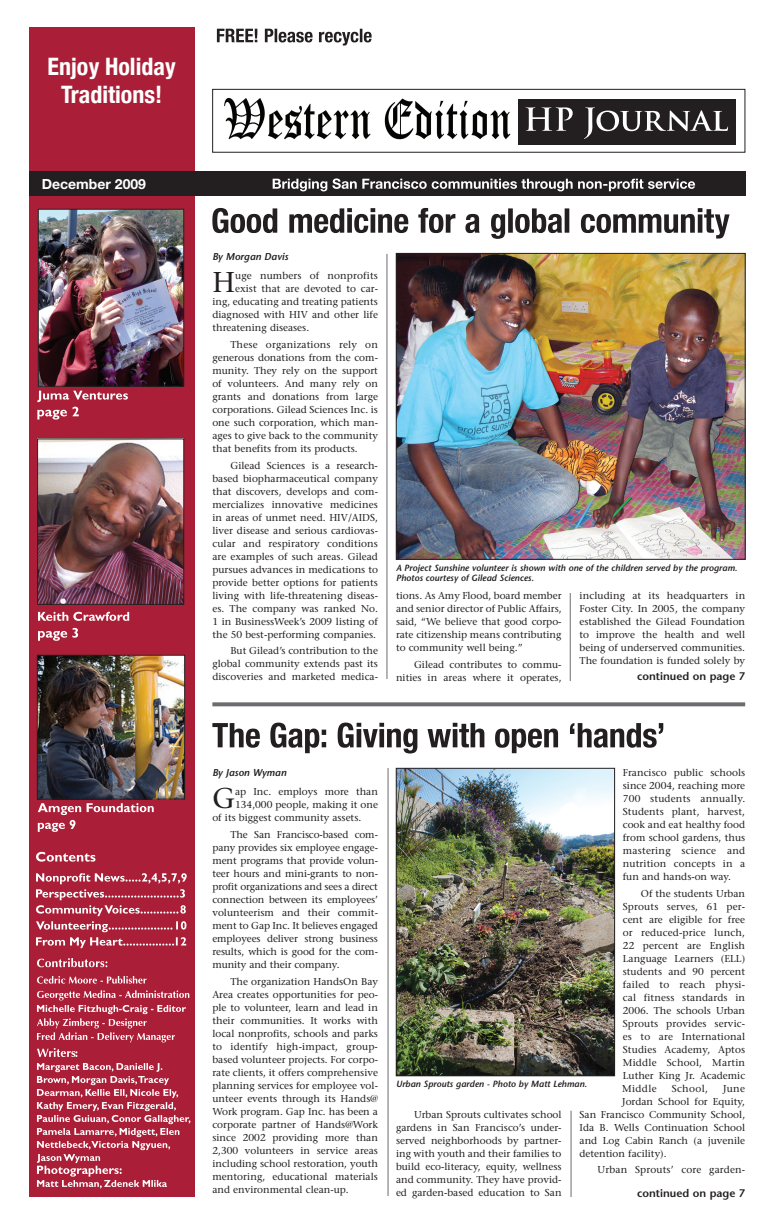
<style>
.page{position:relative;width:774px;height:1224px;background:#fff}
.page>*{position:absolute;margin:0;border:0;box-sizing:border-box;transform-origin:0 0}
.t1{font:28.6px "Stone Serif";color:#231f20}
.t2{font:700 condensed 24px/28px "Helvetica Neue";color:#fff;text-align:center}
.t3{font:700 condensed 22px "Helvetica Neue";color:#fff}
.t4{font:700 14px "Helvetica Neue";color:#fff}
.t5{font:600 11px "Stone Sans";color:#231f20}
.t6{font:10px/13px "Stone Serif";color:#231f20;text-align:justify}
.t7{font:italic 600 10px "Stone Sans";color:#231f20}
.t8{font:italic 600 9px/10px "Stone Sans";color:#231f20}
</style>
<div class="page">
<hr style="left:388px;top:768px;width:1px;height:428px;background:#6c6d70">
<svg style="left:212px;top:702px;width:533px;height:4px;background:#78797c"></svg>
<hr style="left:571px;top:1111px;width:1px;height:86px;background:#6c6d70">
<div style="left:29px;top:27px;width:165px;height:1170px;background:#aa1f37"></div>
<svg style="left:38px;top:612px;width:91px;height:9px"></svg>
<svg style="left:38px;top:628px;width:40px;height:13px"></svg>
<img style="left:39px;top:657px;width:144px;height:140px">
<div style="left:37px;top:655px;width:148px;height:144px;border:1px solid #231f20"></div>
<svg style="left:37px;top:958px;width:70px;height:9px"></svg>
<svg style="left:37px;top:976px;width:110px;height:8px"></svg>
<svg style="left:37px;top:990px;width:152px;height:67px"></svg>
<svg style="left:37px;top:1063px;width:153px;height:126px"></svg>
<div style="left:29px;top:171px;width:716px;height:25px;background:#231f20"></div>
<svg style="left:273px;top:178px;width:422px;height:13px"></svg>
<img style="left:39px;top:441px;width:143px;height:162px">
<div style="left:37px;top:439px;width:147px;height:166px;border:1px solid #231f20"></div>
<svg style="left:38px;top:803px;width:116px;height:29px"></svg>
<img style="left:40px;top:211px;width:142px;height:174px">
<div style="left:38px;top:209px;width:146px;height:178px;border:1px solid #231f20"></div>
<svg style="left:217px;top:29px;width:155px;height:17px"></svg>
<img style="left:223px;top:88px;width:302px;height:65px">
<div style="left:212px;top:89px;width:533px;height:63px;border:1px solid #231f20"></div>
<div style="left:518px;top:99px;width:218px;height:46px;background:#231f20"></div>
<svg style="left:526px;top:107px;width:47px;height:24px"></svg>
<svg style="left:584px;top:107px;width:144px;height:32px"></svg>
<svg style="left:37px;top:391px;width:91px;height:29px"></svg>
<svg style="left:212px;top:723px;width:451px;height:31px"></svg>
<img style="left:398px;top:770px;width:215px;height:304px">
<div style="left:396px;top:768px;width:219px;height:308px;border:1px solid #231f20"></div>
<hr style="left:387px;top:254px;width:1px;height:425px;background:#6c6d70">
<hr style="left:570px;top:593px;width:1px;height:88px;background:#6c6d70">
<img style="left:398px;top:255px;width:345px;height:303px">
<div style="left:396px;top:253px;width:349px;height:307px;border:1px solid #231f20"></div>
<svg style="left:212px;top:208px;width:518px;height:31px"></svg>
<svg style="left:36px;top:852px;width:59px;height:10px"></svg>
<svg style="left:36px;top:873px;width:151px;height:75px"></svg>
<h2 class="t2" style="left:48px;top:52px;width:130px">Enjoy Holiday<br>Traditions!</h2>
<h3 class="t3" style="left:55px;top:73px;width:120px">Have a Happy</h3>
<h3 class="t4" style="left:42px;top:175px;width:106px">December 2009</h3>
<p class="t7" style="left:212px;top:250px;width:77px">By Morgan Davis</p>
<h1 class="t1" style="left:212px;top:265px;width:24px">H</h1>
<p class="t6" style="left:235px;top:269px;width:144px">uge numbers of nonprofits</p>
<p class="t6" style="left:235px;top:282px;width:144px">exist that are devoted to car-</p>
<p class="t6" style="left:212px;top:295px;width:167px">ing, educating and treating patients</p>
<p class="t6" style="left:212px;top:308px;width:167px">diagnosed with HIV and other life</p>
<p class="t6" style="left:212px;top:321px;width:98px">threatening diseases.</p>
<p class="t6" style="left:212px;top:338px;width:167px;text-indent:18px">These organizations rely on generous donations from the com&shy;munity. They rely on the support of volunteers. And many rely on grants and donations from large corporations. Gilead Sciences Inc. is one such corporation, which man&shy;ages to give back to the community that benefits from its products.</p>
<p class="t6" style="left:212px;top:459px;width:167px;text-indent:18px">Gilead Sciences is a research&shy;based biopharmaceutical company that discovers, develops and com&shy;mercializes innovative medicines in areas of unmet need. HIV/AIDS, liver disease and serious cardiovas&shy;cular and respiratory conditions are examples of such areas. Gilead pursues advances in medications to provide better options for patients living with life-threatening diseas&shy;es. The company was ranked No.<br>1 in BusinessWeek’s 2009 listing of the 50 best-performing companies.</p>
<p class="t6" style="left:212px;top:644px;width:167px;text-indent:18px">But Gilead’s contribution to the global community extends past its discoveries and marketed medica-</p>
<p class="t8" style="left:396px;top:563px;width:343px">A Project Sunshine volunteer is shown with one of the children served by the program.<br>Photos courtesy of Gilead Sciences.</p>
<p class="t6" style="left:396px;top:589px;width:167px">tions. As Amy Flood, board member and senior director of Public Affairs, said, “We believe that good corpo&shy;rate citizenship means contributing to community well being.”</p>
<p class="t6" style="left:396px;top:658px;width:167px;text-align:right">Gilead contributes to commu&shy;nities in areas where it operates,</p>
<p class="t6" style="left:580px;top:589px;width:167px">including at its headquarters in Foster City. In 2005, the company established the Gilead Foundation to improve the health and well being of underserved communities.<br>The foundation is funded solely by</p>
<p class="t5" style="left:637px;top:669px;width:109px">continued on page 7</p>
<p class="t7" style="left:212px;top:766px;width:76px">By Jason Wyman</p>
<h1 class="t1" style="left:212px;top:781px;width:24px">G</h1>
<p class="t6" style="left:235px;top:785px;width:144px">ap Inc. employs more than</p>
<p class="t6" style="left:235px;top:798px;width:144px">134,000 people, making it one</p>
<p class="t6" style="left:212px;top:811px;width:150px">of its biggest community assets.</p>
<p class="t6" style="left:212px;top:828px;width:167px;text-indent:18px">The San Francisco-based com&shy;pany provides six employee engage&shy;ment programs that provide volun&shy;teer hours and mini-grants to non&shy;profit organizations and sees a direct connection between its employees’ volunteerism and their commit&shy;ment to Gap Inc. It believes engaged employees deliver strong business results, which is good for the com&shy;munity and their company.</p>
<p class="t6" style="left:212px;top:975px;width:167px;text-indent:18px">The organization HandsOn Bay Area creates opportunities for peo&shy;ple to volunteer, learn and lead in their communities. It works with local nonprofits, schools and parks to identify high-impact, group&shy;based volunteer projects. For corpo&shy;rate clients, it offers comprehensive planning services for employee vol&shy;unteer events through its Hands@ Work program. Gap Inc. has been a corporate partner of Hands@Work since 2002 providing more than 2,300 volunteers in service areas including school restoration, youth mentoring, educational materials and environmental clean-up.</p>
<p class="t6" style="left:623px;top:766px;width:124px">Francisco public schools since 2004, reaching more 700 students annually.<br>Students plant, harvest, cook and eat healthy food from school gardens, thus mastering science and nutrition concepts in a fun and hands-on way.</p>
<p class="t6" style="left:622px;top:887px;width:125px;text-indent:19px">Of the students Urban Sprouts serves, 61 per&shy;cent are eligible for free or reduced-price lunch, 22 percent are English Language Learners (ELL) students and 90 percent failed to reach physi&shy;cal fitness standards in 2006. The schools Urban Sprouts provides servic&shy;es to are International Studies Academy, Aptos Middle School, Martin Luther King Jr. Academic Middle</p>
<p class="t8" style="left:396px;top:1079px;width:193px">Urban Sprouts garden - Photo by Matt Lehman.</p>
<p class="t6" style="left:672px;top:1082px;width:38px">School,</p>
<p class="t6" style="left:723px;top:1082px;width:24px">June</p>
<p class="t6" style="left:622px;top:1095px;width:124px">Jordan School for Equity,</p>
<p class="t6" style="left:580px;top:1108px;width:167px">San Francisco Community School,</p>
<p class="t6" style="left:580px;top:1121px;width:167px">Ida B. Wells Continuation School</p>
<p class="t6" style="left:580px;top:1134px;width:167px">and Log Cabin Ranch (a juvenile</p>
<p class="t6" style="left:580px;top:1147px;width:89px">detention facility).</p>
<p class="t6" style="left:598px;top:1163px;width:149px">Urban Sprouts’ core garden-</p>
<p class="t6" style="left:396px;top:1108px;width:167px;text-indent:18px">Urban Sprouts cultivates school gardens in San Francisco’s under&shy;served neighborhoods by partner&shy;ing with youth and their families to build eco-literacy, equity, wellness and community. They have provid&shy;ed garden-based education to San</p>
<p class="t5" style="left:637px;top:1186px;width:109px">continued on page 7</p>
</div>
